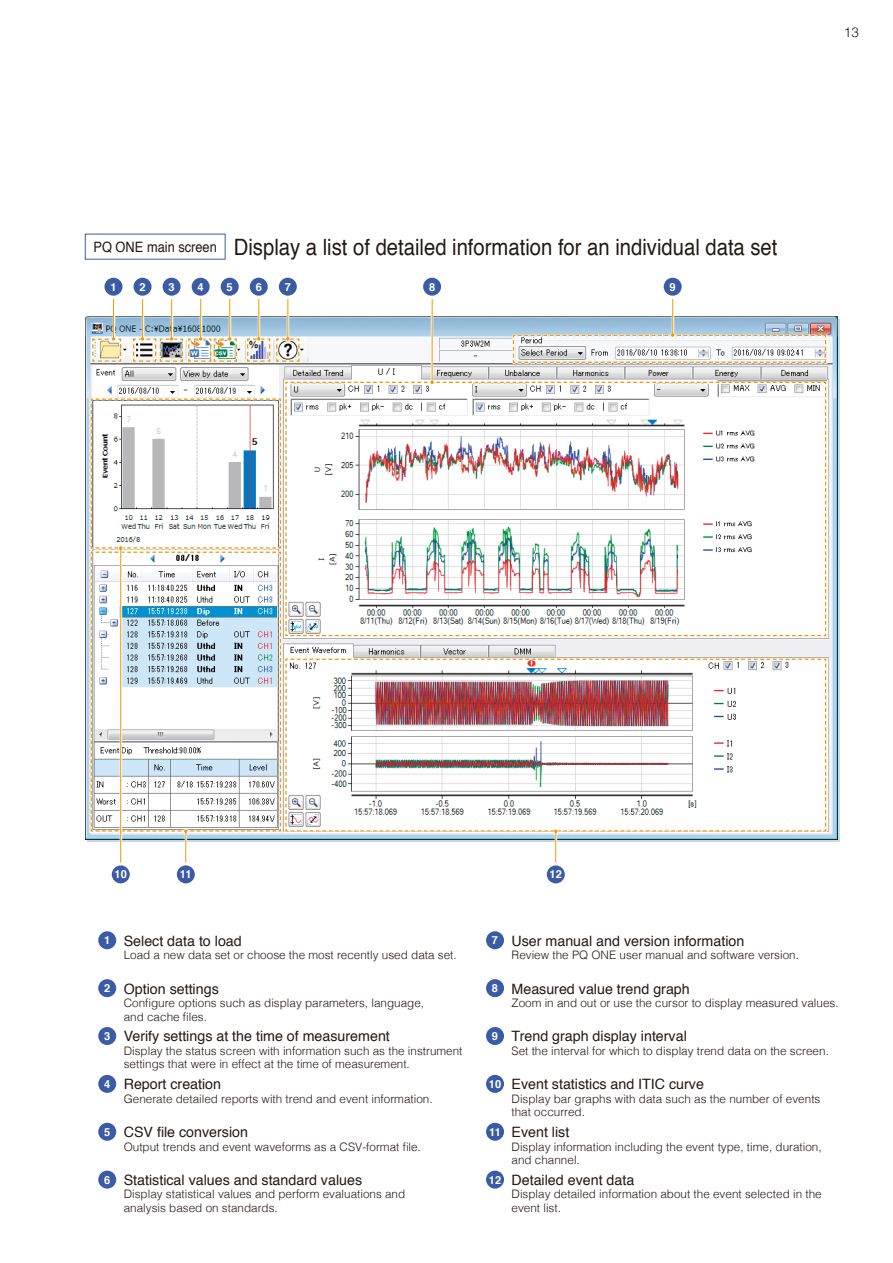
<style>
.page{position:relative;width:893px;height:1263px;background:#fff}
.page>*{position:absolute;margin:0;border:0;box-sizing:border-box;transform-origin:0 0}
.t1{font:22.5px "Helvetica";color:#231916;scale:.9 1}
.t2{font:14.25px "Helvetica";color:#231916}
.t3{font:300 13.5px "Helvetica";color:#231916}
.t4{font:300 11.7px/13.5px "Helvetica";color:#231916}
.t5{font:700 11.1px "Helvetica";color:#fff}
</style>
<div class="page">
<img style="left:85px;top:317px;width:753px;height:522px">
<div style="left:187px;top:338px;width:25px;height:25px;background:#fff"></div>
<div style="left:159px;top:338px;width:25px;height:25px;background:#f8f8f8"></div>
<div style="left:132px;top:338px;width:25px;height:25px;background:#fff"></div>
<div style="left:91px;top:338px;width:31px;height:25px;background:#fff"></div>
<svg style="left:512px;top:363px;width:315px;height:1px"></svg>
<div style="left:213px;top:338px;width:25px;height:25px;background:#f8f8f8"></div>
<div style="left:246px;top:338px;width:25px;height:25px;background:#fff"></div>
<div style="left:275px;top:338px;width:25px;height:25px;background:#fff"></div>
<svg style="left:183px;top:833px;width:5px;height:30px"></svg>
<hr style="left:185px;top:831px;width:1px;height:32px;background:#f39800">
<svg style="left:118px;top:833px;width:5px;height:30px"></svg>
<hr style="left:120px;top:548px;width:1px;height:315px;background:#f39800">
<svg style="left:553px;top:833px;width:5px;height:30px"></svg>
<hr style="left:555px;top:831px;width:1px;height:32px;background:#f39800">
<svg style="left:670px;top:299px;width:5px;height:34px"></svg>
<hr style="left:672px;top:299px;width:1px;height:36px;background:#f39800">
<svg style="left:512px;top:333px;width:315px;height:30px"></svg>
<svg style="left:430px;top:299px;width:5px;height:82px"></svg>
<hr style="left:432px;top:299px;width:1px;height:83px;background:#f39800">
<svg style="left:90px;top:381px;width:736px;height:452px"></svg>
<svg style="left:198px;top:299px;width:5px;height:38px"></svg>
<hr style="left:200px;top:299px;width:1px;height:40px;background:#f39800">
<div style="left:192px;top:278px;width:18px;height:18px;background:#3b5ca4;border-radius:50%"></div>
<svg style="left:169px;top:299px;width:5px;height:38px"></svg>
<hr style="left:171px;top:299px;width:1px;height:40px;background:#f39800">
<div style="left:163px;top:278px;width:18px;height:18px;background:#3b5ca4;border-radius:50%"></div>
<svg style="left:140px;top:299px;width:5px;height:38px"></svg>
<hr style="left:142px;top:299px;width:1px;height:40px;background:#f39800">
<div style="left:134px;top:278px;width:18px;height:18px;background:#3b5ca4;border-radius:50%"></div>
<svg style="left:111px;top:316px;width:5px;height:21px"></svg>
<hr style="left:113px;top:299px;width:1px;height:40px;background:#f39800">
<svg style="left:92px;top:337px;width:30px;height:25px"></svg>
<div style="left:104px;top:278px;width:18px;height:18px;background:#3b5ca4;border-radius:50%"></div>
<div style="left:98px;top:931px;width:18px;height:18px;background:#3b5ca4;border-radius:50%"></div>
<div style="left:486px;top:931px;width:18px;height:18px;background:#3b5ca4;border-radius:50%"></div>
<div style="left:98px;top:979px;width:18px;height:18px;background:#3b5ca4;border-radius:50%"></div>
<div style="left:486px;top:979px;width:18px;height:18px;background:#3b5ca4;border-radius:50%"></div>
<div style="left:98px;top:1027px;width:18px;height:18px;background:#3b5ca4;border-radius:50%"></div>
<div style="left:486px;top:1027px;width:18px;height:18px;background:#3b5ca4;border-radius:50%"></div>
<div style="left:98px;top:1075px;width:18px;height:18px;background:#3b5ca4;border-radius:50%"></div>
<div style="left:486px;top:1075px;width:18px;height:18px;background:#3b5ca4;border-radius:50%"></div>
<div style="left:98px;top:1123px;width:18px;height:18px;background:#3b5ca4;border-radius:50%"></div>
<div style="left:486px;top:1123px;width:18px;height:18px;background:#3b5ca4;border-radius:50%"></div>
<div style="left:98px;top:1170px;width:18px;height:18px;background:#3b5ca4;border-radius:50%"></div>
<div style="left:486px;top:1170px;width:18px;height:18px;background:#3b5ca4;border-radius:50%"></div>
<div style="left:177px;top:865px;width:18px;height:18px;background:#3b5ca4;border-radius:50%"></div>
<div style="left:112px;top:865px;width:18px;height:18px;background:#3b5ca4;border-radius:50%"></div>
<div style="left:547px;top:865px;width:18px;height:18px;background:#3b5ca4;border-radius:50%"></div>
<svg style="left:227px;top:299px;width:5px;height:38px"></svg>
<hr style="left:229px;top:299px;width:1px;height:40px;background:#f39800">
<svg style="left:132px;top:337px;width:106px;height:25px"></svg>
<div style="left:221px;top:278px;width:18px;height:18px;background:#3b5ca4;border-radius:50%"></div>
<svg style="left:256px;top:299px;width:5px;height:38px"></svg>
<hr style="left:258px;top:299px;width:1px;height:40px;background:#f39800">
<div style="left:250px;top:278px;width:18px;height:18px;background:#3b5ca4;border-radius:50%"></div>
<svg style="left:285px;top:299px;width:5px;height:38px"></svg>
<hr style="left:287px;top:299px;width:1px;height:40px;background:#f39800">
<svg style="left:246px;top:337px;width:54px;height:25px"></svg>
<div style="left:279px;top:278px;width:18px;height:18px;background:#3b5ca4;border-radius:50%"></div>
<div style="left:664px;top:278px;width:18px;height:18px;background:#3b5ca4;border-radius:50%"></div>
<div style="left:423px;top:278px;width:18px;height:18px;background:#3b5ca4;border-radius:50%"></div>
<p class="t3" style="left:844px;top:21px;width:17px">13</p>
<h1 class="t1" style="left:94px;top:230px;width:761px"><sup>PQ</sup> <sup>ONE</sup> <sup>main</sup> <sup>screen</sup> Display a list of detailed information for an individual data set</h1>
<p class="t5" style="left:110px;top:278px;width:8px">1</p>
<p class="t5" style="left:139px;top:278px;width:8px">2</p>
<p class="t5" style="left:168px;top:278px;width:8px">3</p>
<p class="t5" style="left:198px;top:278px;width:8px">4</p>
<p class="t5" style="left:227px;top:278px;width:8px">5</p>
<p class="t5" style="left:256px;top:278px;width:8px">6</p>
<p class="t5" style="left:285px;top:278px;width:8px">7</p>
<p class="t5" style="left:429px;top:278px;width:8px">8</p>
<p class="t5" style="left:670px;top:278px;width:8px">9</p>
<p class="t5" style="left:115px;top:865px;width:14px">10</p>
<p class="t5" style="left:180px;top:865px;width:13px">11</p>
<p class="t5" style="left:550px;top:865px;width:14px">12</p>
<p class="t5" style="left:104px;top:931px;width:8px">1</p>
<p class="t2" style="left:512px;top:930px;width:234px">User manual and version information</p>
<p class="t4" style="left:512px;top:947px;width:289px">Review the PQ ONE user manual and software version.</p>
<p class="t2" style="left:124px;top:930px;width:120px">Select data to load</p>
<p class="t4" style="left:124px;top:947px;width:334px">Load a new data set or choose the most recently used data set.</p>
<p class="t5" style="left:492px;top:931px;width:8px">7</p>
<p class="t2" style="left:124px;top:977px;width:97px">Option settings</p>
<p class="t4" style="left:124px;top:995px;width:302px">Configure options such as display parameters, language, and cache files.</p>
<p class="t5" style="left:104px;top:979px;width:8px">2</p>
<p class="t2" style="left:512px;top:977px;width:180px">Measured value trend graph</p>
<p class="t4" style="left:512px;top:995px;width:329px">Zoom in and out or use the cursor to display measured values.</p>
<p class="t5" style="left:492px;top:979px;width:8px">8</p>
<p class="t5" style="left:104px;top:1027px;width:8px">3</p>
<p class="t2" style="left:512px;top:1025px;width:177px">Trend graph display interval</p>
<p class="t4" style="left:512px;top:1043px;width:319px">Set the interval for which to display trend data on the screen.</p>
<p class="t2" style="left:124px;top:1025px;width:268px">Verify settings at the time of measurement</p>
<p class="t4" style="left:124px;top:1043px;width:340px">Display the status screen with information such as the instrument settings that were in effect at the time of measurement.</p>
<p class="t5" style="left:492px;top:1027px;width:8px">9</p>
<p class="t5" style="left:104px;top:1075px;width:8px">4</p>
<p class="t2" style="left:512px;top:1073px;width:194px">Event statistics and ITIC curve</p>
<p class="t4" style="left:512px;top:1091px;width:310px">Display bar graphs with data such as the number of events that occurred.</p>
<p class="t2" style="left:124px;top:1073px;width:99px">Report creation</p>
<p class="t4" style="left:124px;top:1091px;width:310px">Generate detailed reports with trend and event information.</p>
<p class="t5" style="left:489px;top:1075px;width:14px">10</p>
<p class="t2" style="left:124px;top:1121px;width:126px">CSV file conversion</p>
<p class="t4" style="left:124px;top:1139px;width:299px">Output trends and event waveforms as a CSV-format file.</p>
<p class="t5" style="left:104px;top:1123px;width:8px">5</p>
<p class="t2" style="left:512px;top:1121px;width:59px">Event list</p>
<p class="t4" style="left:512px;top:1139px;width:312px">Display information including the event type, time, duration, and channel.</p>
<p class="t5" style="left:489px;top:1123px;width:13px">11</p>
<p class="t2" style="left:124px;top:1169px;width:240px">Statistical values and standard values</p>
<p class="t4" style="left:124px;top:1187px;width:283px">Display statistical values and perform evaluations and analysis based on standards.</p>
<p class="t5" style="left:104px;top:1171px;width:8px">6</p>
<p class="t2" style="left:512px;top:1169px;width:124px">Detailed event data</p>
<p class="t4" style="left:512px;top:1187px;width:312px">Display detailed information about the event selected in the event list.</p>
<p class="t5" style="left:489px;top:1171px;width:14px">12</p>
</div>
